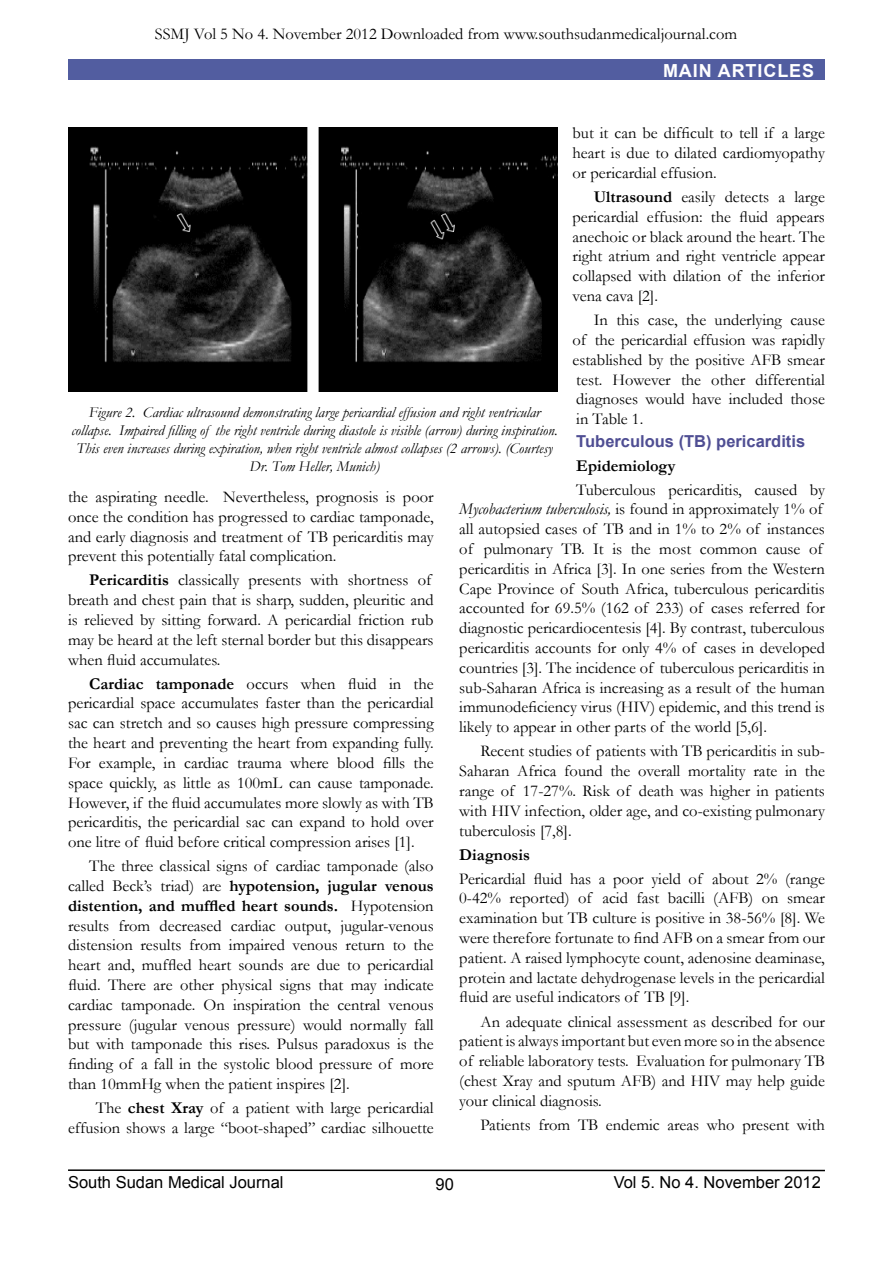
<style>
.page{position:relative;width:893px;height:1263px;background:#fff}
.page>*{position:absolute;margin:0;border:0;box-sizing:border-box;transform-origin:0 0}
.t1{font:700 18px "Arial";letter-spacing:.05em;color:#fff}
.t2{font:16.5px/19.8px "Garamond";color:#000;text-align:justify}
.t3{font:16.5px "Arial";color:#000}
.t4{font:700 16.5px "Arial";color:#4f4e93}
.t5{font:700 16.5px "Garamond";color:#000}
.t6{font:italic 15px/18px "Garamond";color:#000;text-align:center}
.s1{font-weight:700}
.s2{font-style:italic}
</style>
<div class="page">
<hr style="left:68px;top:1169px;width:757px;height:2px;background:#000">
<div style="left:68px;top:60px;width:757px;height:20px;background:#525da0"></div>
<img style="left:68px;top:128px;width:489px;height:263px">
<p class="t2" style="left:155px;top:23px;width:584px">SSMJ Vol 5 No 4. November 2012 Downloaded from www.southsudanmedicaljournal.com</p>
<p class="t1" style="left:663px;top:58px;width:153px">MAIN ARTICLES</p>
<p class="t2" style="left:572px;top:123px;width:254px">but it can be difficult to tell if a large heart is due to dilated cardiomyopathy or pericardial effusion.</p>
<p class="t2" style="left:572px;top:187px;width:254px;text-indent:21px"><span class="s1">Ultrasound</span> easily detects a large pericardial effusion: the fluid appears anechoic or black around the heart. The right atrium and right ventricle appear collapsed with dilation of the inferior vena cava [2].</p>
<p class="t2" style="left:572px;top:310px;width:254px;text-indent:21px">In this case, the underlying cause of the pericardial effusion was rapidly established by the positive AFB smear test. However the other differential diagnoses would have included those in Table 1.</p>
<p class="t4" style="left:576px;top:430px;width:230px">Tuberculous (TB) pericarditis</p>
<p class="t5" style="left:576px;top:454px;width:101px">Epidemiology</p>
<p class="t2" style="left:459px;top:479px;width:367px;text-align:left;text-indent:117px">Tuberculous pericarditis, caused by <span class="s2">Mycobacterium tuberculosis,</span> is found in approximately 1% of all autopsied cases of TB and in 1% to 2% of instances of pulmonary TB. It is the most common cause of pericarditis in Africa [3]. In one series from the Western Cape Province of South Africa, tuberculous pericarditis accounted for 69.5% (162 of 233) of cases referred for diagnostic pericardiocentesis [4]. By contrast, tuberculous pericarditis accounts for only 4% of cases in developed countries [3]. The incidence of tuberculous pericarditis in sub-Saharan Africa is increasing as a result of the human immunodeficiency virus (HIV) epidemic, and this trend is likely to appear in other parts of the world [5,6].</p>
<p class="t2" style="left:459px;top:741px;width:367px;text-indent:21px">Recent studies of patients with TB pericarditis in sub-Saharan Africa found the overall mortality rate in the range of 17-27%. Risk of death was higher in patients with HIV infection, older age, and co-existing pulmonary tuberculosis [7,8].</p>
<p class="t5" style="left:459px;top:843px;width:72px">Diagnosis</p>
<p class="t2" style="left:459px;top:868px;width:367px">Pericardial fluid has a poor yield of about 2% (range 0-42% reported) of acid fast bacilli (AFB) on smear examination but TB culture is positive in 38-56% [8]. We were therefore fortunate to find AFB on a smear from our patient. A raised lymphocyte count, adenosine deaminase, protein and lactate dehydrogenase levels in the pericardial fluid are useful indicators of TB [9].</p>
<p class="t2" style="left:459px;top:1011px;width:367px;text-indent:21px">An adequate clinical assessment as described for our patient is always important but even more so in the absence of reliable laboratory tests. Evaluation for pulmonary TB (chest Xray and sputum AFB) and HIV may help guide your clinical diagnosis.</p>
<p class="t2" style="left:480px;top:1114px;width:346px">Patients from TB endemic areas who present with</p>
<p class="t6" style="left:71px;top:403px;width:488px">Figure 2. Cardiac ultrasound demonstrating large pericardial effusion and right ventricular collapse. Impaired filling of the right ventricle during diastole is visible (arrow) during inspiration.<br>This even increases during expiration, when right ventricle almost collapses (2 arrows). (Courtesy Dr. Tom Heller, Munich)</p>
<p class="t2" style="left:68px;top:486px;width:367px">the aspirating needle. Nevertheless, prognosis is poor once the condition has progressed to cardiac tamponade, and early diagnosis and treatment of TB pericarditis may prevent this potentially fatal complication.</p>
<p class="t2" style="left:68px;top:570px;width:367px;text-align:left;text-indent:21px"><span class="s1">Pericarditis</span> classically presents with shortness of breath and chest pain that is sharp, sudden, pleuritic and is relieved by sitting forward. A pericardial friction rub may be heard at the left sternal border but this disappears when fluid accumulates.</p>
<p class="t2" style="left:68px;top:673px;width:367px;text-indent:21px"><span class="s1">Cardiac tamponade</span> occurs when fluid in the pericardial space accumulates faster than the pericardial sac can stretch and so causes high pressure compressing the heart and preventing the heart from expanding fully.<br>For example, in cardiac trauma where blood fills the space quickly, as little as 100mL can cause tamponade.<br>However, if the fluid accumulates more slowly as with TB pericarditis, the pericardial sac can expand to hold over one litre of fluid before critical compression arises [1].</p>
<p class="t2" style="left:68px;top:856px;width:367px;text-indent:21px">The three classical signs of cardiac tamponade (also called Beck’s triad) are <span class="s1">hypotension, jugular venous distention, and muffled heart sounds.</span> Hypotension results from decreased cardiac output, jugular-venous distension results from impaired venous return to the heart and, muffled heart sounds are due to pericardial fluid. There are other physical signs that may indicate cardiac tamponade. On inspiration the central venous pressure (jugular venous pressure) would normally fall but with tamponade this rises. Pulsus paradoxus is the finding of a fall in the systolic blood pressure of more than 10mmHg when the patient inspires [2].</p>
<p class="t2" style="left:68px;top:1097px;width:367px;text-align:right">The <span class="s1">chest Xray</span> of a patient with large pericardial effusion shows a large “boot-shaped” cardiac silhouette</p>
<p class="t3" style="left:68px;top:1172px;width:217px">South Sudan Medical Journal</p>
<p class="t3" style="left:614px;top:1172px;width:209px">Vol 5. No 4. November 2012</p>
<p class="t3" style="left:436px;top:1174px;width:20px">90</p>
</div>
